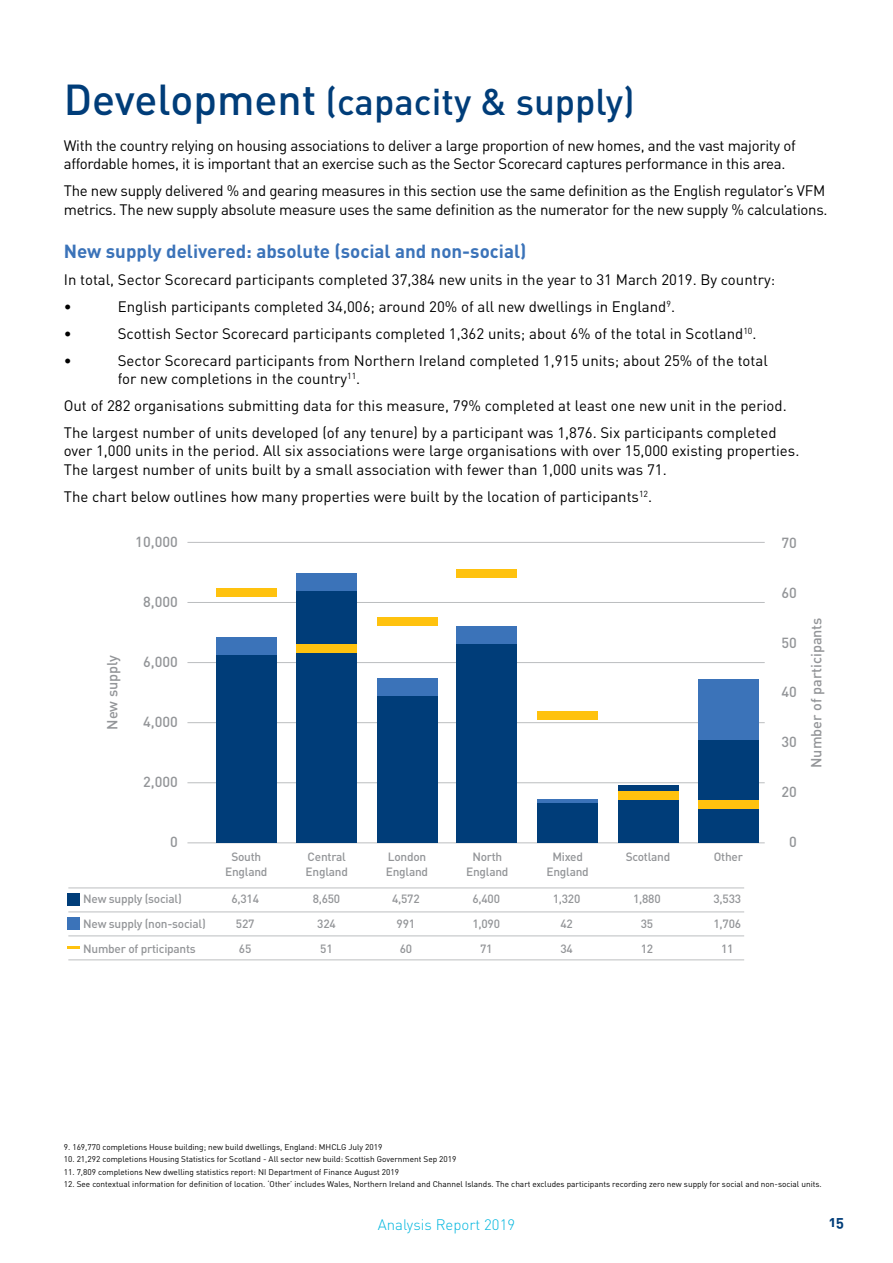
<style>
.page{position:relative;width:893px;height:1263px;background:#fff}
.page>*{position:absolute;margin:0;border:0;box-sizing:border-box;transform-origin:0 0}
.t1{font:500 36.75px "DIN Pro";color:#003d79}
.t2{font:700 18.75px "DIN Pro";color:#3b73b9}
.t3{font:15px/26.8px "DIN Pro";color:#000}
.t4{font:15px/18.3px "DIN Pro";letter-spacing:-.02em;color:#000}
.t5{font:300 15px "DIN";color:#00b6de}
.t6{font:15px "DIN Bold Alternate";color:#003d79}
.t7{font:500 14.55px "DIN";color:#939598}
.t8{font:500 11.85px/24.6px "DIN";letter-spacing:-.02em;color:#939598;text-align:center}
.t9{font:8.25px "DIN Pro";color:#000}
.s1{font-size:42.75px}
</style>
<div class="page">
<hr style="left:187px;top:842px;width:578px;height:1px;background:#bcbec0">
<hr style="left:187px;top:782px;width:578px;height:1px;background:#bcbec0">
<hr style="left:187px;top:722px;width:578px;height:1px;background:#bcbec0">
<hr style="left:187px;top:662px;width:578px;height:1px;background:#bcbec0">
<hr style="left:187px;top:602px;width:578px;height:1px;background:#bcbec0">
<hr style="left:187px;top:542px;width:578px;height:1px;background:#bcbec0">
<div style="left:68px;top:893px;width:12px;height:12px;background:#003d79"></div>
<div style="left:68px;top:917px;width:12px;height:13px;background:#3b73b9"></div>
<svg style="left:68px;top:946px;width:12px;height:3px"></svg>
<hr style="left:68px;top:888px;width:676px;height:1px;background:#bcbec0">
<hr style="left:68px;top:911px;width:676px;height:1px;background:#bcbec0">
<hr style="left:68px;top:935px;width:676px;height:1px;background:#bcbec0">
<hr style="left:68px;top:959px;width:676px;height:1px;background:#bcbec0">
<div style="left:216px;top:637px;width:61px;height:206px;background:#003d79"></div>
<div style="left:216px;top:637px;width:61px;height:18px;background:#3b73b9"></div>
<div style="left:216px;top:588px;width:61px;height:9px;background:#ffc20e"></div>
<div style="left:377px;top:678px;width:60px;height:165px;background:#003d79"></div>
<div style="left:377px;top:678px;width:60px;height:18px;background:#3b73b9"></div>
<div style="left:377px;top:617px;width:60px;height:9px;background:#ffc20e"></div>
<div style="left:456px;top:626px;width:61px;height:217px;background:#003d79"></div>
<div style="left:456px;top:626px;width:61px;height:18px;background:#3b73b9"></div>
<div style="left:456px;top:569px;width:61px;height:9px;background:#ffc20e"></div>
<div style="left:537px;top:802px;width:61px;height:41px;background:#003d79"></div>
<hr style="left:537px;top:799px;width:61px;height:3px;background:#3b73b9">
<div style="left:537px;top:711px;width:61px;height:9px;background:#ffc20e"></div>
<div style="left:618px;top:785px;width:60px;height:58px;background:#003d79"></div>
<div style="left:618px;top:791px;width:60px;height:8px;background:#ffc20e"></div>
<div style="left:296px;top:573px;width:61px;height:270px;background:#003d79"></div>
<div style="left:296px;top:573px;width:61px;height:18px;background:#3b73b9"></div>
<div style="left:296px;top:644px;width:61px;height:9px;background:#ffc20e"></div>
<div style="left:698px;top:740px;width:61px;height:103px;background:#003d79"></div>
<div style="left:698px;top:679px;width:61px;height:61px;background:#3b73b9"></div>
<div style="left:698px;top:800px;width:61px;height:9px;background:#ffc20e"></div>
<h1 class="t1" style="left:64px;top:72px;width:572px"><span class="s1">Development</span> (capacity &amp; supply)</h1>
<p class="t4" style="left:64px;top:135px;width:733px">With the country relying on housing associations to deliver a large proportion of new homes, and the vast majority of affordable homes, it is important that an exercise such as the Sector Scorecard captures performance in this area.</p>
<p class="t4" style="left:64px;top:180px;width:765px">The new supply delivered % and gearing measures in this section use the same definition as the English regulator’s VFM metrics. The new supply absolute measure uses the same definition as the numerator for the new supply % calculations.</p>
<p class="t2" style="left:64px;top:236px;width:464px">New supply delivered: absolute (social and non-social)</p>
<p class="t3" style="left:64px;top:265px;width:713px">In total, Sector Scorecard participants completed 37,384 new units in the year to 31 March 2019. By country: •</p>
<p class="t3" style="left:118px;top:292px;width:559px">English participants completed 34,006; around 20% of all new dwellings in England<sup>9</sup>.</p>
<p class="t3" style="left:64px;top:319px;width:9px">•</p>
<p class="t3" style="left:118px;top:319px;width:640px">Scottish Sector Scorecard participants completed 1,362 units; about 6% of the total in Scotland<sup>10</sup>.</p>
<p class="t3" style="left:64px;top:346px;width:9px">•</p>
<p class="t3" style="left:118px;top:350px;width:651px;line-height:18.3px">Sector Scorecard participants from Northern Ireland completed 1,915 units; about 25% of the total for new completions in the country<sup>11</sup>.</p>
<p class="t3" style="left:64px;top:391px;width:724px">Out of 282 organisations submitting data for this measure, 79% completed at least one new unit in the period.<br>The largest number of units developed (of any tenure) by a participant was 1,876. Six participants completed</p>
<p class="t3" style="left:64px;top:440px;width:737px;line-height:18.3px">over 1,000 units in the period. All six associations were large organisations with over 15,000 existing properties.<br>The largest number of units built by a small association with fewer than 1,000 units was 71.</p>
<p class="t3" style="left:64px;top:481px;width:590px">The chart below outlines how many properties were built by the location of participants<sup>12</sup>.</p>
<p class="t7" style="left:103px;top:730px;width:76px;rotate:-90deg">New supply</p>
<p class="t7" style="left:135px;top:532px;width:44px">10,000</p>
<p class="t7" style="left:781px;top:533px;width:17px">70</p>
<p class="t7" style="left:781px;top:583px;width:17px">60</p>
<p class="t7" style="left:781px;top:633px;width:17px">50</p>
<p class="t7" style="left:781px;top:683px;width:17px">40</p>
<p class="t7" style="left:781px;top:733px;width:17px">30</p>
<p class="t7" style="left:781px;top:783px;width:17px">20</p>
<p class="t7" style="left:789px;top:832px;width:9px">0</p>
<p class="t7" style="left:143px;top:592px;width:36px">8,000</p>
<p class="t7" style="left:143px;top:652px;width:36px">6,000</p>
<p class="t7" style="left:143px;top:712px;width:36px">4,000</p>
<p class="t7" style="left:143px;top:772px;width:36px">2,000</p>
<p class="t7" style="left:170px;top:832px;width:9px">0</p>
<p class="t8" style="left:83px;top:886px;width:124px;text-align:left">New supply (social)<br>New supply (non-social)<br>Number of prticipants</p>
<p class="t8" style="left:225px;top:849px;width:44px;line-height:14.2px">South<br>England</p>
<p class="t8" style="left:231px;top:886px;width:29px">6,314<br>527<br>65</p>
<p class="t8" style="left:306px;top:849px;width:44px;line-height:14.2px;text-align:left">Central<br>England</p>
<p class="t8" style="left:313px;top:886px;width:29px">8,650<br>324<br>51</p>
<p class="t8" style="left:386px;top:849px;width:44px;line-height:14.2px;text-align:left">London<br>England</p>
<p class="t8" style="left:392px;top:886px;width:29px">4,572<br>991<br>60</p>
<p class="t8" style="left:466px;top:849px;width:44px;line-height:14.2px">North<br>England</p>
<p class="t8" style="left:472px;top:886px;width:29px">6,400<br>1,090<br>71</p>
<p class="t8" style="left:546px;top:849px;width:44px;line-height:14.2px">Mixed<br>England</p>
<p class="t8" style="left:553px;top:886px;width:29px">1,320<br>42<br>34</p>
<p class="t8" style="left:626px;top:844px;width:46px">Scotland</p>
<p class="t8" style="left:633px;top:886px;width:29px">1,880<br>35<br>12</p>
<p class="t8" style="left:714px;top:844px;width:31px">Other</p>
<p class="t8" style="left:713px;top:886px;width:29px">3,533<br>1,706<br>11</p>
<p class="t7" style="left:807px;top:768px;width:152px;rotate:-90deg">Number of participants</p>
<p class="t9" style="left:64px;top:1140px;width:320px">9. 169,770 completions House building; new build dwellings, England: MHCLG July 2019</p>
<p class="t9" style="left:64px;top:1153px;width:394px">10. 21,292 completions Housing Statistics for Scotland - All sector new build: Scottish Government Sep 2019</p>
<p class="t9" style="left:64px;top:1165px;width:337px">11. 7,809 completions New dwelling statistics report: NI Department of Finance August 2019</p>
<p class="t9" style="left:64px;top:1178px;width:759px">12. See contextual information for definition of location. ‘Other’ includes Wales, Northern Ireland and Channel Islands. The chart excludes participants recording zero new supply for social and non-social units.</p>
<p class="t5" style="left:378px;top:1216px;width:139px">Analysis Report 2019</p>
<p class="t6" style="left:829px;top:1211px;width:16px">15</p>
</div>
